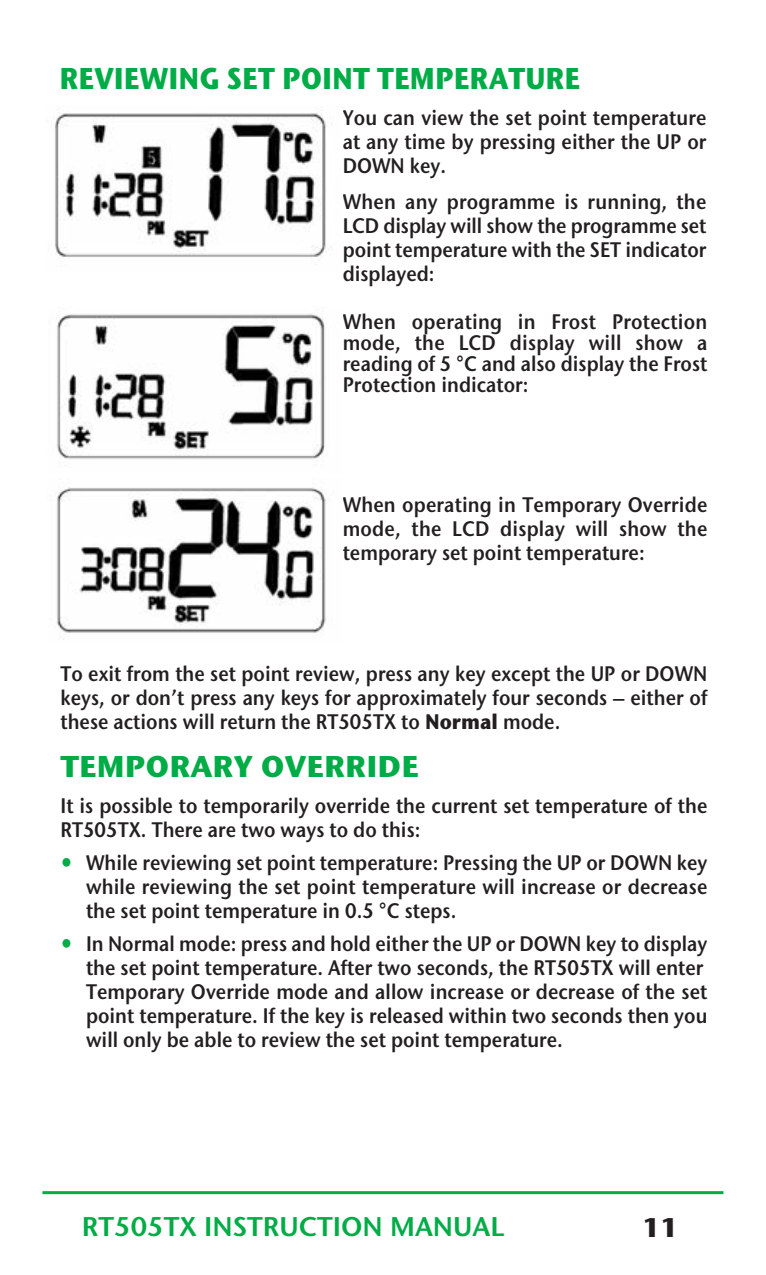
<style>
.page{position:relative;width:766px;height:1275px;background:#fff}
.page>*{position:absolute;margin:0;border:0;box-sizing:border-box;transform-origin:0 0}
.t1{font:700 30px "Stone Sans ITC";color:#00ac46;scale:.9 1}
.t2{font:700 30px "Stone Sans ITC";color:#00ac46}
.t3{font:27px "Stone Sans Sem ITCTT Semi";color:#00ac46}
.t4{font:700 27px "Stone Sans ITC";color:#231f20}
.t5{font:21px/24px "Stone Sans Sem ITCTT Semi";color:#231f20;text-align:justify;scale:.9 1}
.s1{font-family:"Stone Sans ITC";font-weight:700}
.s2{font-size:30px;color:#00ac46}
</style>
<div class="page">
<img style="left:55px;top:113px;width:277px;height:144px">
<img style="left:56px;top:313px;width:269px;height:147px">
<img style="left:57px;top:487px;width:269px;height:153px">
<hr style="left:42px;top:1190px;width:681px;height:3px;background:#00ac46">
<h1 class="t1" style="left:59px;top:67px;width:580px">REVIEWING SET POINT TEMPERATURE</h1>
<p class="t5" style="left:342px;top:108px;width:405px">You can view the set point temperature at any time by pressing either the UP or DOWN key.</p>
<p class="t5" style="left:342px;top:192px;width:405px">When any programme is running, the LCD display will show the programme set point temperature with the SET indicator displayed:</p>
<p class="t5" style="left:342px;top:314px;width:406px;line-height:21px">When operating in Frost Protection mode, the LCD display will show a reading of 5 °C and also display the Frost Protection indicator:</p>
<p class="t5" style="left:342px;top:495px;width:406px">When operating in Temporary Override mode, the LCD display will show the temporary set point temperature:</p>
<p class="t5" style="left:60px;top:663px;width:720px">To exit from the set point review, press any key except the UP or DOWN keys, or don’t press any keys for approximately four seconds – either of these actions will return the RT505TX to <span class="s1">Normal</span> mode.</p>
<h1 class="t2" style="left:60px;top:754px;width:360px">TEMPORARY OVERRIDE</h1>
<p class="t5" style="left:60px;top:795px;width:720px">It is possible to temporarily override the current set temperature of the<br>RT505TX. There are two ways to do this:</p>
<p class="t5" style="left:86px;top:852px;width:691px;text-indent:-26px"><span class="s2">•</span> While reviewing set point temperature: Pressing the UP or DOWN key while reviewing the set point temperature will increase or decrease the set point temperature in 0.5 °C steps.</p>
<p class="t5" style="left:86px;top:933px;width:691px;text-align:left;text-indent:-26px"><span class="s2">•</span> In Normal mode: press and hold either the UP or DOWN key to display the set point temperature. After two seconds, the RT505TX will enter Temporary Override mode and allow increase or decrease of the set point temperature. If the key is released within two seconds then you will only be able to review the set point temperature.</p>
<p class="t3" style="left:82px;top:1215px;width:423px">RT505TX INSTRUCTION MANUAL</p>
<p class="t4" style="left:642px;top:1216px;width:38px">11</p>
</div>
